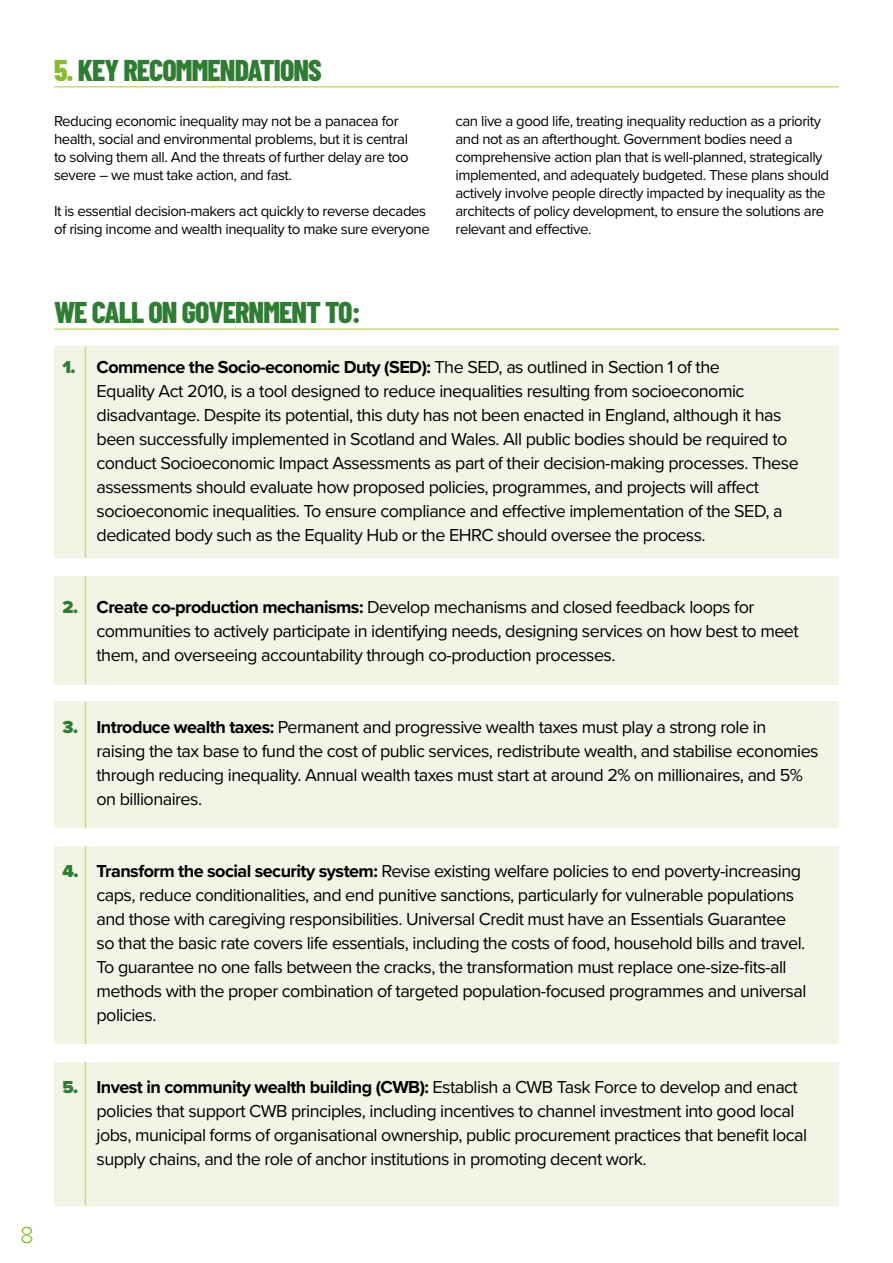
<style>
.page{position:relative;width:893px;height:1263px;background:#fff}
.page>*{position:absolute;margin:0;border:0;box-sizing:border-box;transform-origin:0 0}
.t1{font:800 30px "Barlow Condensed";letter-spacing:-.03em;color:#2f7c33}
.t2{font:300 24px "Proxima Nova";color:#86bd2e}
.t3{font:18px/24px "Proxima Nova";letter-spacing:-.03em;color:#000}
.t4{font:15px/18px "Proxima Nova";letter-spacing:-.03em;color:#000}
.s1{color:#86bd2e}
.s2{font-weight:900;color:#2f7c33}
.s3{font-weight:700}
</style>
<div class="page">
<hr style="left:54px;top:86px;width:785px;height:2px;background:#cddb72">
<div style="left:54px;top:346px;width:785px;height:212px;background:#f2f4e6"></div>
<div style="left:54px;top:576px;width:785px;height:108px;background:#f2f4e6"></div>
<div style="left:54px;top:702px;width:785px;height:126px;background:#f2f4e6"></div>
<div style="left:54px;top:846px;width:785px;height:198px;background:#f2f4e6"></div>
<div style="left:54px;top:1062px;width:785px;height:144px;background:#f2f4e6"></div>
<hr style="left:54px;top:328px;width:785px;height:2px;background:#cddb72">
<hr style="left:85px;top:346px;width:1px;height:212px;background:#cddb72">
<hr style="left:85px;top:576px;width:1px;height:108px;background:#cddb72">
<hr style="left:85px;top:702px;width:1px;height:125px;background:#cddb72">
<hr style="left:85px;top:846px;width:1px;height:198px;background:#cddb72">
<hr style="left:85px;top:1062px;width:1px;height:144px;background:#cddb72">
<h1 class="t1" style="left:54px;top:49px;width:269px"><span class="s1">5.</span> KEY RECOMMENDATIONS</h1>
<p class="t4" style="left:54px;top:111px;width:356px">Reducing economic inequality may not be a panacea for health, social and environmental problems, but it is central to solving them all. And the threats of further delay are too severe – we must take action, and fast.</p>
<p class="t4" style="left:54px;top:201px;width:377px">It is essential decision-makers act quickly to reverse decades of rising income and wealth inequality to make sure everyone</p>
<p class="t4" style="left:455px;top:111px;width:375px">can live a good life, treating inequality reduction as a priority and not as an afterthought. Government bodies need a comprehensive action plan that is well-planned, strategically implemented, and adequately budgeted. These plans should actively involve people directly impacted by inequality as the architects of policy development, to ensure the solutions are relevant and effective.</p>
<h1 class="t1" style="left:54px;top:291px;width:308px">WE CALL ON GOVERNMENT TO:</h1>
<p class="t3" style="left:97px;top:354px;width:704px;text-indent:-34px"><span class="s2">1.</span> <span class="s3">Commence the Socio-economic Duty (SED):</span> The SED, as outlined in Section 1 of the<br>Equality Act 2010, is a tool designed to reduce inequalities resulting from socioeconomic disadvantage. Despite its potential, this duty has not been enacted in England, although it has been successfully implemented in Scotland and Wales. All public bodies should be required to conduct Socioeconomic Impact Assessments as part of their decision-making processes. These assessments should evaluate how proposed policies, programmes, and projects will affect socioeconomic inequalities. To ensure compliance and effective implementation of the SED, a dedicated body such as the Equality Hub or the EHRC should oversee the process.</p>
<p class="t3" style="left:97px;top:594px;width:704px;text-indent:-34px"><span class="s2">2.</span> <span class="s3">Create co-production mechanisms:</span> Develop mechanisms and closed feedback loops for communities to actively participate in identifying needs, designing services on how best to meet them, and overseeing accountability through co-production processes.</p>
<p class="t3" style="left:97px;top:714px;width:724px;text-indent:-34px"><span class="s2">3.</span> <span class="s3">Introduce wealth taxes:</span> Permanent and progressive wealth taxes must play a strong role in raising the tax base to fund the cost of public services, redistribute wealth, and stabilise economies through reducing inequality. Annual wealth taxes must start at around 2% on millionaires, and 5% on billionaires.</p>
<h2 class="t2" style="left:20px;top:1217px;width:15px">8</h2>
<p class="t3" style="left:97px;top:858px;width:711px;text-indent:-34px"><span class="s2">4.</span> <span class="s3">Transform the social security system:</span> Revise existing welfare policies to end poverty-increasing caps, reduce conditionalities, and end punitive sanctions, particularly for vulnerable populations and those with caregiving responsibilities. Universal Credit must have an Essentials Guarantee so that the basic rate covers life essentials, including the costs of food, household bills and travel.<br>To guarantee no one falls between the cracks, the transformation must replace one-size-fits-all methods with the proper combination of targeted population-focused programmes and universal policies.</p>
<p class="t3" style="left:97px;top:1074px;width:712px;text-indent:-34px"><span class="s2">5.</span> <span class="s3">Invest in community wealth building (CWB):</span> Establish a CWB Task Force to develop and enact policies that support CWB principles, including incentives to channel investment into good local jobs, municipal forms of organisational ownership, public procurement practices that benefit local supply chains, and the role of anchor institutions in promoting decent work.</p>
</div>
